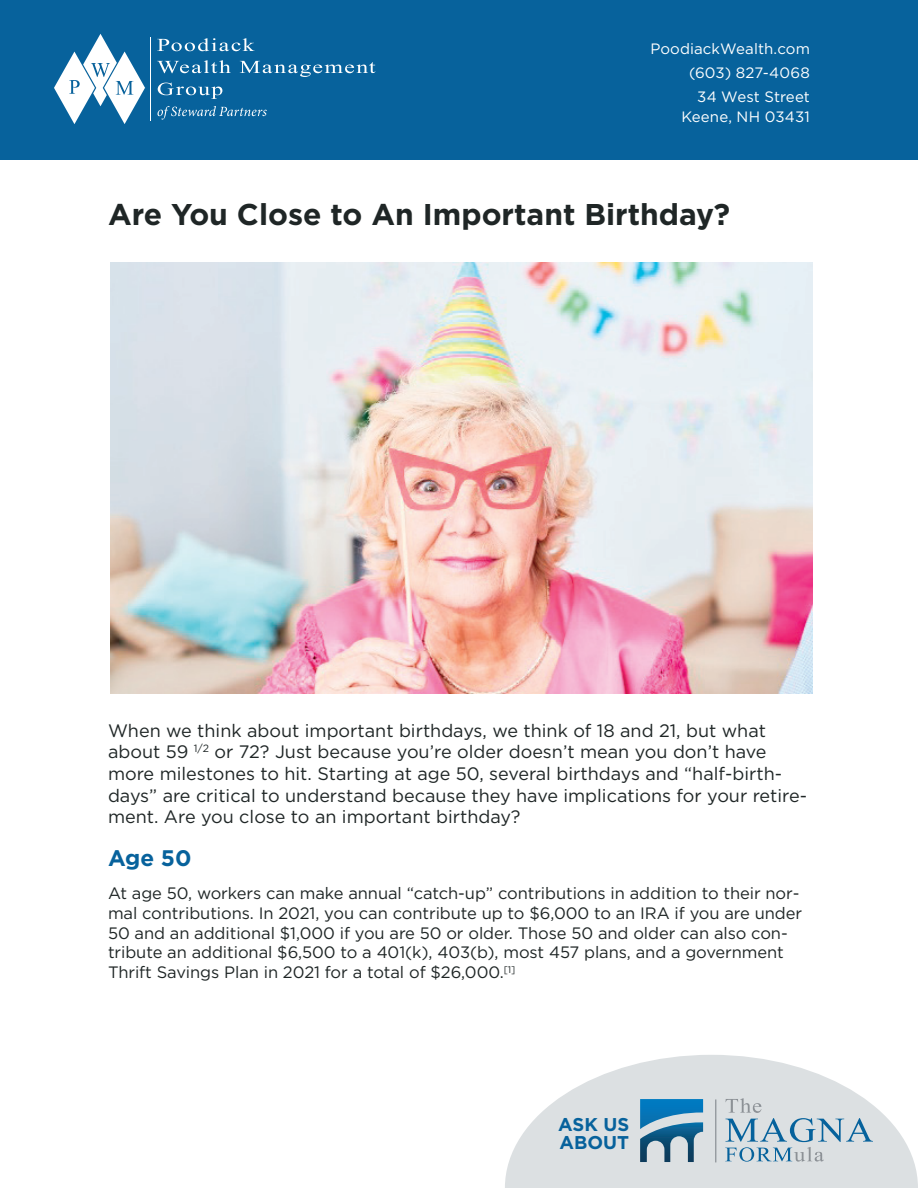
<style>
.page{position:relative;width:918px;height:1188px;background:#fff}
.page>*{position:absolute;margin:0;border:0;box-sizing:border-box;transform-origin:0 0}
.t1{font:700 30px "Gotham Pro";color:#1f2626}
.t2{font:700 22.5px "Gotham Pro";color:#07629c}
.t3{font:700 18.45px/18px "Gotham Pro";color:#07629c}
.t4{font:18px/21.6px "Gotham Pro";color:#1f2626}
.t5{font:16.5px/19.8px "Gotham Pro";letter-spacing:-.005em;color:#1f2626}
.t6{font:15px/24px "Gotham Pro";letter-spacing:.01em;color:#fff;text-align:right}
</style>
<div class="page">
<svg style="left:505px;top:1055px;width:413px;height:133px;fill:#dce0e2"></svg>
<div style="left:0;top:0;width:918px;height:160px;background:#07629c"></div>
<hr style="left:150px;top:37px;width:1px;height:84px;background:#fff">
<svg style="left:54px;top:34px;width:92px;height:90px"></svg>
<svg style="left:157px;top:38px;width:98px;height:13px"></svg>
<svg style="left:157px;top:60px;width:74px;height:13px"></svg>
<svg style="left:240px;top:61px;width:135px;height:16px"></svg>
<svg style="left:158px;top:83px;width:64px;height:16px"></svg>
<svg style="left:158px;top:106px;width:109px;height:14px"></svg>
<svg style="left:725px;top:1098px;width:148px;height:64px;background:#bfced7"></svg>
<hr style="left:715px;top:1099px;width:1px;height:63px;background:#8c9196">
<svg style="left:640px;top:1099px;width:63px;height:63px;background:#5f97b8"></svg>
<img style="left:110px;top:262px;width:702px;height:432px">
<p class="t6" style="left:650px;top:37px;width:161px">PoodiackWealth.com (603) 827-4068<br>34 West Street</p>
<p class="t6" style="left:681px;top:104px;width:130px">Keene, NH 03431</p>
<h1 class="t1" style="left:108px;top:197px;width:624px">Are You Close to An Important Birthday?</h1>
<p class="t4" style="left:108px;top:720px;width:701px">When we think about important birthdays, we think of 18 and 21, but what about 59 <sup>1/2</sup> or 72? Just because you’re older doesn’t mean you don’t have more milestones to hit. Starting at age 50, several birthdays and “half-birth&shy;days” are critical to understand because they have implications for your retire&shy;ment. Are you close to an important birthday?</p>
<h2 class="t2" style="left:108px;top:845px;width:85px">Age 50</h2>
<p class="t5" style="left:108px;top:883px;width:696px">At age 50, workers can make annual “catch-up” contributions in addition to their nor&shy;mal contributions. In 2021, you can contribute up to $6,000 to an IRA if you are under 50 and an additional $1,000 if you are 50 or older. Those 50 and older can also con&shy;tribute an additional $6,500 to a 401(k), 403(b), most 457 plans, and a government Thrift Savings Plan in 2021 for a total of $26,000.<sup>[1]</sup></p>
<p class="t3" style="left:558px;top:1115px;width:73px">ASK US<br>ABOUT</p>
</div>
